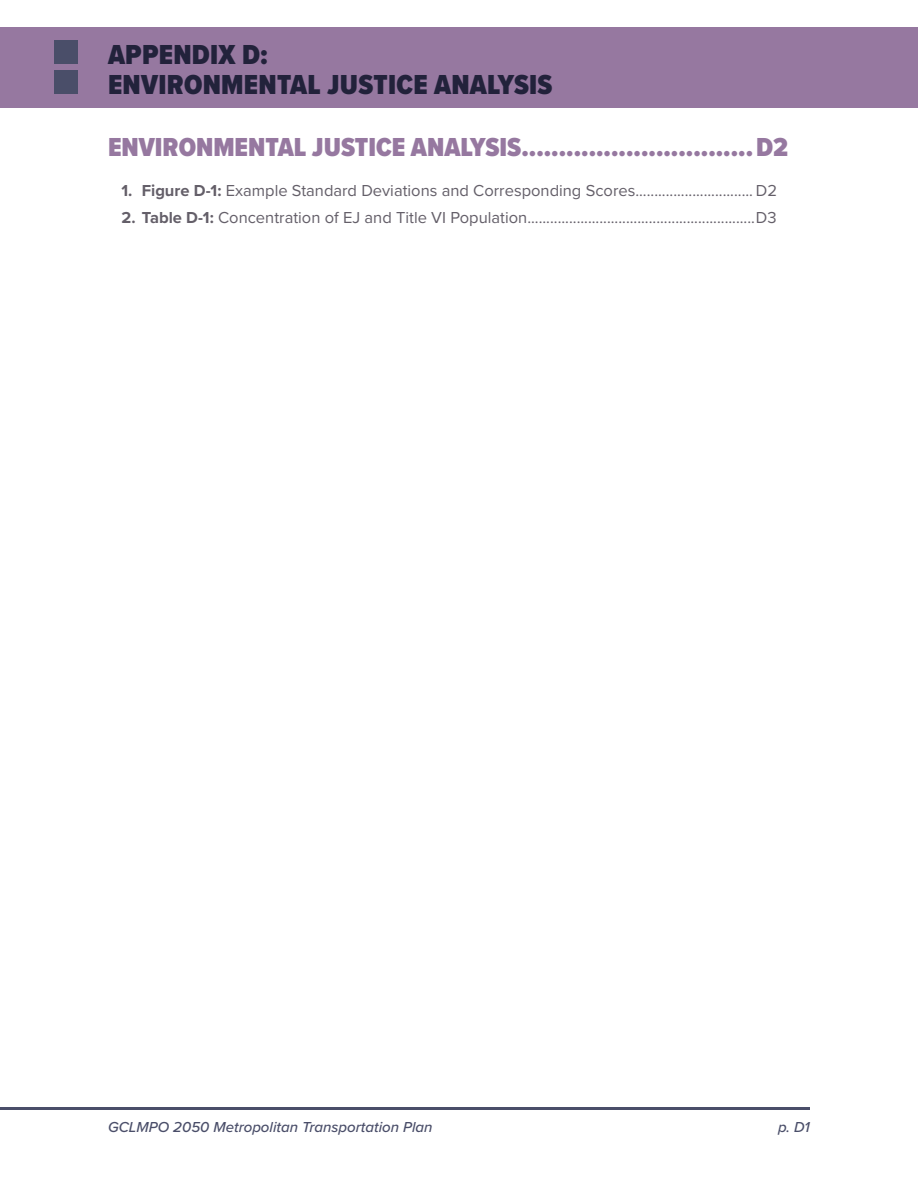
<style>
.page{position:relative;width:918px;height:1188px;background:#fff}
.page>*{position:absolute;margin:0;border:0;box-sizing:border-box;transform-origin:0 0}
.t1{font:900 28.5px/30px "Proxima Nova Cond";letter-spacing:.01em;color:#22223b}
.t2{font:900 27px "Proxima Nova Cond";color:#9678a0}
.t3{font:16.5px "Proxima Nova";color:#645f69}
.t4{font:italic 500 15px "Proxima Nova";color:#4a4e69}
.s1{font-weight:700}
</style>
<div class="page">
<div style="left:0;top:27px;width:918px;height:81px;background:#9678a0"></div>
<div style="left:54px;top:40px;width:24px;height:24px;background:#4a4e69"></div>
<div style="left:54px;top:70px;width:24px;height:24px;background:#4a4e69"></div>
<hr style="left:0;top:1107px;width:810px;height:3px;background:#4a4e69">
<h1 class="t1" style="left:108px;top:39px;width:446px">APPENDIX D:<br>ENVIRONMENTAL JUSTICE ANALYSIS</h1>
<h2 class="t2" style="left:108px;top:127px;width:681px">ENVIRONMENTAL JUSTICE ANALYSIS...............................D2</h2>
<p class="t3" style="left:122px;top:179px;width:657px"><span class="s1">1. Figure D-1:</span> Example Standard Deviations and Corresponding Scores............................... D2</p>
<p class="t3" style="left:121px;top:205px;width:657px"><span class="s1">2. Table D-1:</span> Concentration of EJ and Title VI Population............................................................D3</p>
<p class="t4" style="left:108px;top:1116px;width:326px">GCLMPO 2050 Metropolitan Transportation Plan</p>
<p class="t4" style="left:778px;top:1116px;width:33px">p. D1</p>
</div>
